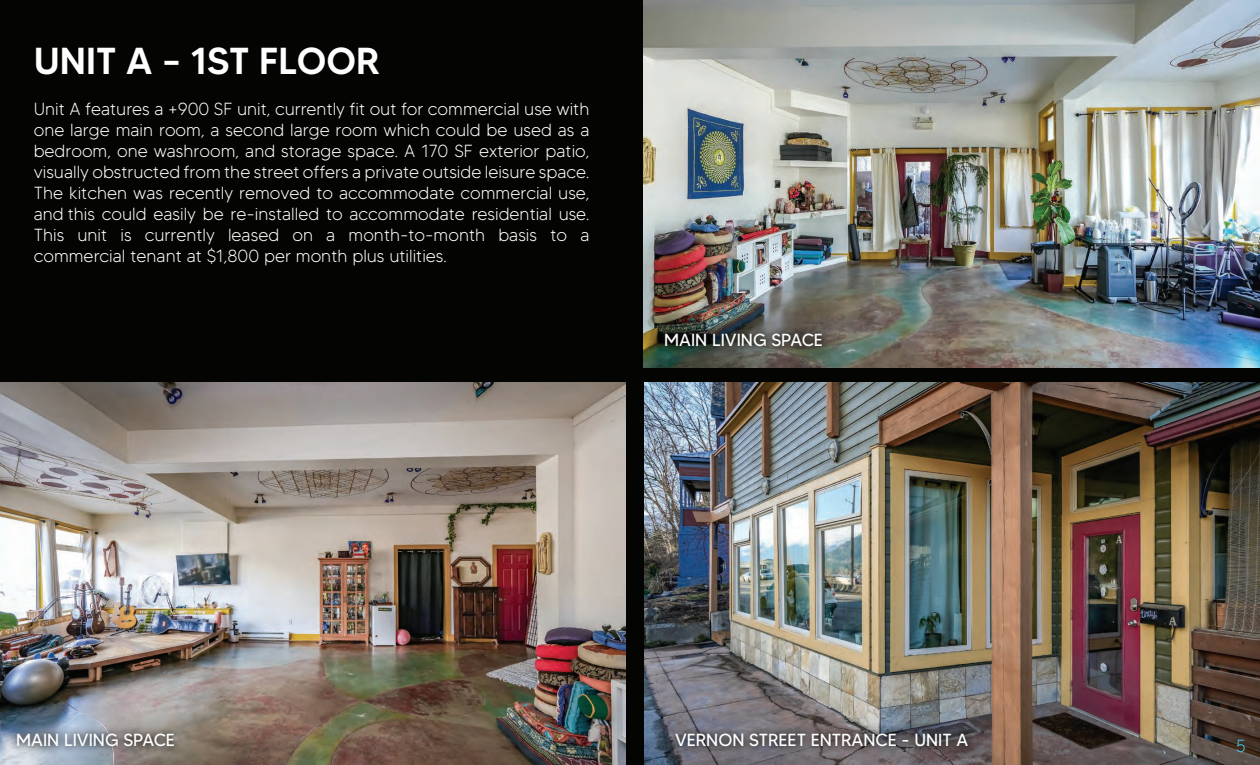
<style>
.page{position:relative;width:1260px;height:765px;background:#040503}
.page>*{position:absolute;margin:0;border:0;box-sizing:border-box;transform-origin:0 0}
.t1{font:500 37.5px "MADETOMMY";color:#fff}
.t2{font:300 17.5px/21px "MADETOMMY";color:#fff;text-align:justify}
.t3{font:17.5px "MADETOMMY";color:#fff}
.t4{font:300 17.5px "MADETOMMY";color:#43c7f0}
</style>
<div class="page">
<img style="left:643px;top:0;width:617px;height:367px">
<img style="left:0;top:382px;width:625px;height:383px">
<img style="left:644px;top:382px;width:616px;height:383px">
<div style="left:657px;top:326px;width:173px;height:28px;background:#040503;opacity:.75"></div>
<div style="left:9px;top:726px;width:173px;height:28px;background:#040503;opacity:.75"></div>
<div style="left:668px;top:726px;width:307px;height:28px;background:#040503;opacity:.75"></div>
<h1 class="t1" style="left:34px;top:37px;width:348px">UNIT A – 1ST FLOOR</h1>
<p class="t2" style="left:34px;top:98px;width:557px">Unit A features a +900 SF unit, currently fit out for commercial use with one large main room, a second large room which could be used as a bedroom, one washroom, and storage space. A 170 SF exterior patio, visually obstructed from the street offers a private outside leisure space.<br>The kitchen was recently removed to accommodate commercial use, and this could easily be re-installed to accommodate residential use.<br>This unit is currently leased on a month-to-month basis to a commercial tenant at $1,800 per month plus utilities.</p>
<p class="t3" style="left:664px;top:329px;width:160px">MAIN LIVING SPACE</p>
<p class="t3" style="left:16px;top:729px;width:160px">MAIN LIVING SPACE</p>
<p class="t3" style="left:675px;top:729px;width:295px">VERNON STREET ENTRANCE - UNIT A</p>
<p class="t4" style="left:1236px;top:736px;width:11px">5</p>
</div>
